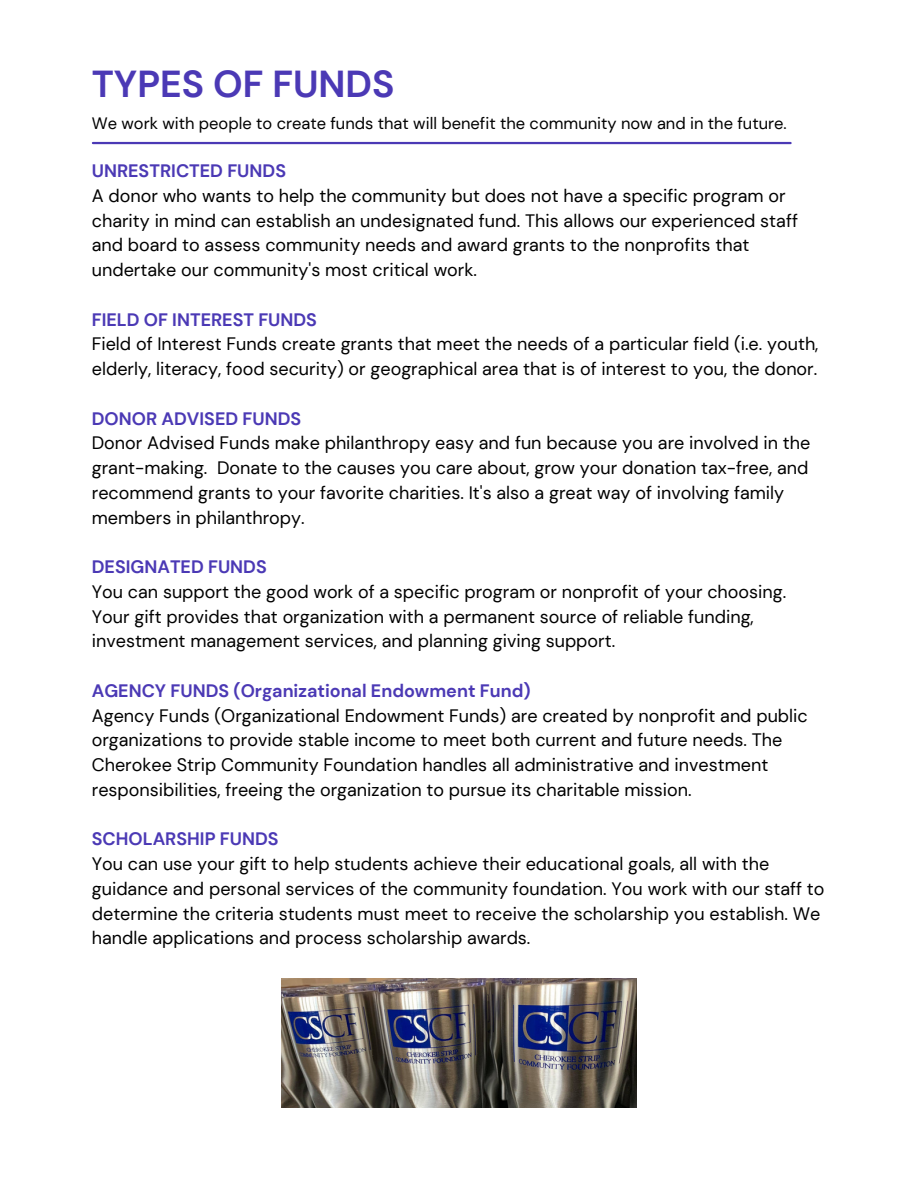
<style>
.page{position:relative;width:918px;height:1188px;background:#fff}
.page>*{position:absolute;margin:0;border:0;box-sizing:border-box;transform-origin:0 0}
.t1{font:700 37.5px "DM Sans";color:#4b39b5}
.t2{font:18px/24.8px "DM Sans";color:#000}
.t3{font:700 18px "DM Sans";color:#4b39b5}
.t4{font:16.5px "DM Sans";color:#000}
</style>
<div class="page">
<hr style="left:93px;top:142px;width:698px;height:2px;background:#4b39b5">
<img style="left:282px;top:979px;width:354px;height:128px">
<p class="t1" style="left:92px;top:60px;width:304px">TYPES OF FUNDS</p>
<p class="t4" style="left:92px;top:112px;width:696px">We work with people to create funds that will benefit the community now and in the future.</p>
<p class="t3" style="left:92px;top:159px;width:196px">UNRESTRICTED FUNDS</p>
<p class="t2" style="left:92px;top:183px;width:708px">A donor who wants to help the community but does not have a specific program or charity in mind can establish an undesignated fund. This allows our experienced staff and board to assess community needs and award grants to the nonprofits that undertake our community's most critical work.</p>
<p class="t3" style="left:92px;top:308px;width:227px">FIELD OF INTEREST FUNDS</p>
<p class="t2" style="left:92px;top:332px;width:728px">Field of Interest Funds create grants that meet the needs of a particular field (i.e. youth, elderly, literacy, food security) or geographical area that is of interest to you, the donor.</p>
<p class="t3" style="left:92px;top:407px;width:211px">DONOR ADVISED FUNDS</p>
<p class="t2" style="left:92px;top:431px;width:720px">Donor Advised Funds make philanthropy easy and fun because you are involved in the grant-making. Donate to the causes you care about, grow your donation tax-free, and recommend grants to your favorite charities. It's also a great way of involving family members in philanthropy.</p>
<p class="t3" style="left:92px;top:555px;width:177px">DESIGNATED FUNDS</p>
<p class="t2" style="left:92px;top:579px;width:696px">You can support the good work of a specific program or nonprofit of your choosing.<br>Your gift provides that organization with a permanent source of reliable funding, investment management services, and planning giving support.</p>
<p class="t3" style="left:92px;top:679px;width:440px">AGENCY FUNDS (Organizational Endowment Fund)</p>
<p class="t2" style="left:92px;top:703px;width:718px">Agency Funds (Organizational Endowment Funds) are created by nonprofit and public organizations to provide stable income to meet both current and future needs. The Cherokee Strip Community Foundation handles all administrative and investment responsibilities, freeing the organization to pursue its charitable mission.</p>
<p class="t3" style="left:92px;top:827px;width:188px">SCHOLARSHIP FUNDS</p>
<p class="t2" style="left:92px;top:852px;width:734px">You can use your gift to help students achieve their educational goals, all with the guidance and personal services of the community foundation. You work with our staff to determine the criteria students must meet to receive the scholarship you establish. We handle applications and process scholarship awards.</p>
</div>
